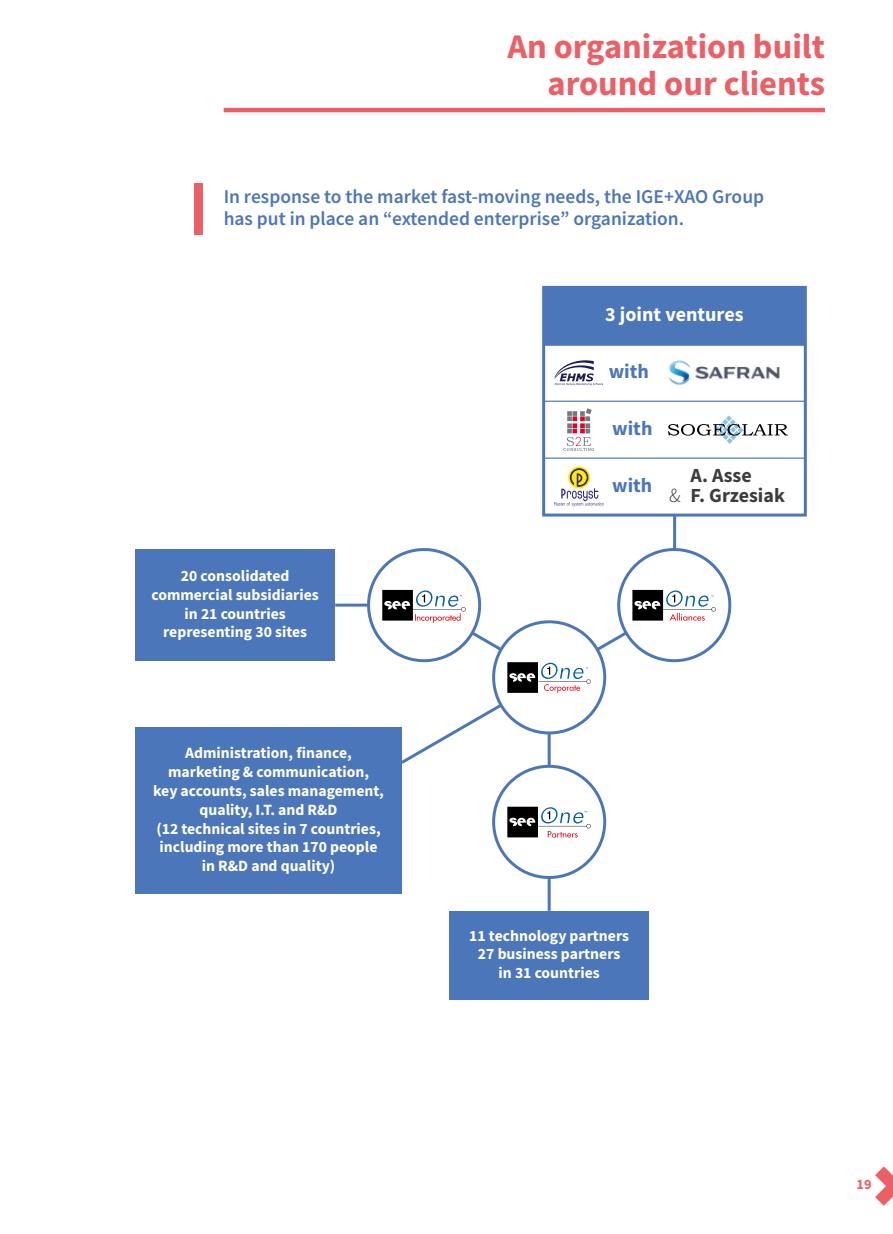
<style>
.page{position:relative;width:893px;height:1234px;background:#fff}
.page>*{position:absolute;margin:0;border:0;box-sizing:border-box;transform-origin:0 0}
.t1{font:700 34.5px/37.5px "Source Sans Pro";color:#ec5f65;text-align:right}
.t2{font:700 20.1px "Source Sans Pro";color:#fff}
.t3{font:700 20.1px "Source Sans Pro";color:#4c76ba}
.t4{font:700 19.95px/20px "Source Sans Pro";color:#3c3c3b;text-align:center}
.t5{font:700 19.95px "Source Sans Pro";color:#4c76ba}
.t6{font:600 19.5px/22.5px "Source Sans Pro";color:#4c76ba}
.t7{font:700 15.75px/18.8px "Source Sans Pro";color:#fff;text-align:center}
.t8{font:700 14.25px "Source Sans Pro";color:#ec5f65}
.s1{font-weight:300}
</style>
<div class="page">
<svg style="left:875px;top:1166px;width:18px;height:39px"></svg>
<svg style="left:542px;top:285px;width:265px;height:233px"></svg>
<hr style="left:673px;top:515px;width:3px;height:34px;background:#4c76ba">
<div style="left:492px;top:764px;width:114px;height:114px;border:3px solid #4c76ba;border-radius:50%"></div>
<hr style="left:548px;top:732px;width:3px;height:34px;background:#4c76ba">
<svg style="left:507px;top:806px;width:84px;height:31px"></svg>
<svg style="left:361px;top:541px;width:371px;height:152px"></svg>
<div style="left:135px;top:549px;width:200px;height:111px;background:#4c76ba"></div>
<div style="left:449px;top:910px;width:200px;height:89px;background:#4c76ba"></div>
<div style="left:135px;top:727px;width:267px;height:167px;background:#4c76ba"></div>
<hr style="left:548px;top:877px;width:3px;height:33px;background:#4c76ba">
<hr style="left:335px;top:603px;width:34px;height:3px;background:#4c76ba">
<svg style="left:402px;top:701px;width:103px;height:63px"></svg>
<hr style="left:224px;top:108px;width:601px;height:4px;background:#ec5f65">
<div style="left:194px;top:183px;width:8px;height:51px;background:#ec5f65"></div>
<h1 class="t1" style="left:507px;top:27px;width:319px">An organization built around our clients</h1>
<p class="t6" style="left:224px;top:185px;width:542px">In response to the market fast-moving needs, the IGE+XAO Group has put in place an “extended enterprise” organization.</p>
<p class="t2" style="left:605px;top:300px;width:140px">3 joint ventures</p>
<p class="t3" style="left:609px;top:357px;width:42px">with</p>
<p class="t3" style="left:612px;top:414px;width:42px">with</p>
<p class="t7" style="left:152px;top:566px;width:169px">20 consolidated commercial subsidiaries in 21 countries representing 30 sites</p>
<p class="t7" style="left:153px;top:743px;width:232px">Administration, finance, marketing &amp; communication,<br>key accounts, sales management, quality, I.T. and R&amp;D<br>(12 technical sites in 7 countries, including more than 170 people in R&amp;D and quality)</p>
<p class="t5" style="left:612px;top:471px;width:42px">with</p>
<p class="t4" style="left:669px;top:465px;width:117px">A. Asse<br><span class="s1">&amp;</span> F. Grzesiak</p>
<p class="t7" style="left:469px;top:925px;width:161px">11 technology partners<br>27 business partners<br>in 31 countries</p>
<p class="t8" style="left:857px;top:1174px;width:17px">19</p>
</div>
